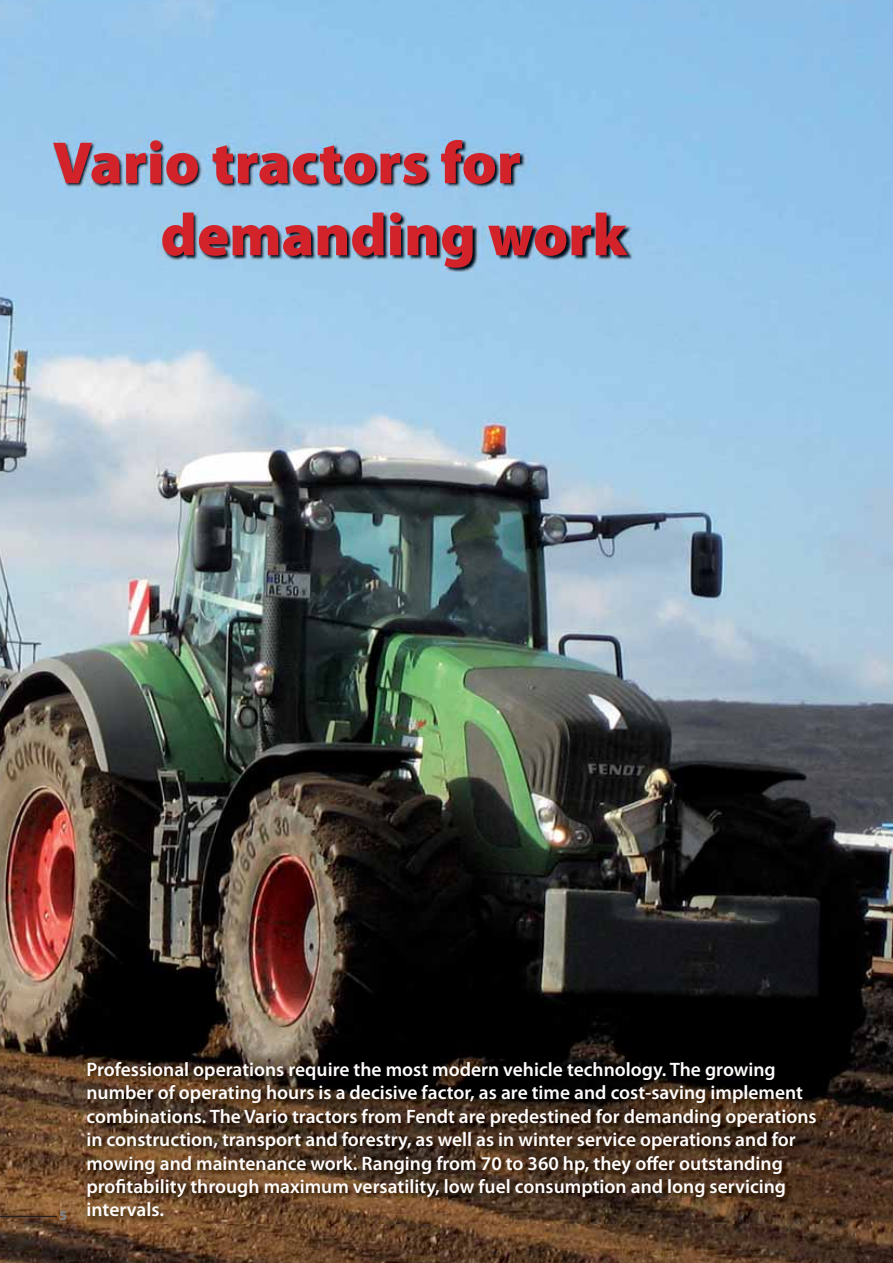
<style>
.page{position:relative;width:893px;height:1263px;background:#fff}
.page>*{position:absolute;margin:0;border:0;box-sizing:border-box;transform-origin:0 0}
.t1{font:900 60px/72px "Myriad Pro";color:#d2232a}
.t2{font:600 19.5px/23.4px "Myriad Pro";color:#fffcfc}
.t3{font:700 13.5px "Myriad Pro";color:#808285}
</style>
<div class="page">
<img style="left:0;top:0;width:893px;height:1263px">
<img style="left:53px;top:140px;width:579px;height:132px">
<img style="left:85px;top:1059px;width:737px;height:164px">
<hr style="left:0;top:1216px;width:57px;height:1px;background:#231f20">
<h1 class="t1" style="left:160px;top:133px;width:468px;text-indent:-108px">Vario tractors for demanding work</h1>
<p class="t3" style="left:60px;top:1210px;width:9px">5</p>
<p class="t2" style="left:86px;top:1060px;width:732px">Professional operations require the most modern vehicle technology. The growing number of operating hours is a decisive factor, as are time and cost-saving implement combinations. The Vario tractors from Fendt are predestined for demanding operations in construction, transport and forestry, as well as in winter service operations and for mowing and maintenance work. Ranging from 70 to 360 hp, they offer outstanding profitability through maximum versatility, low fuel consumption and long servicing intervals.</p>
</div>
